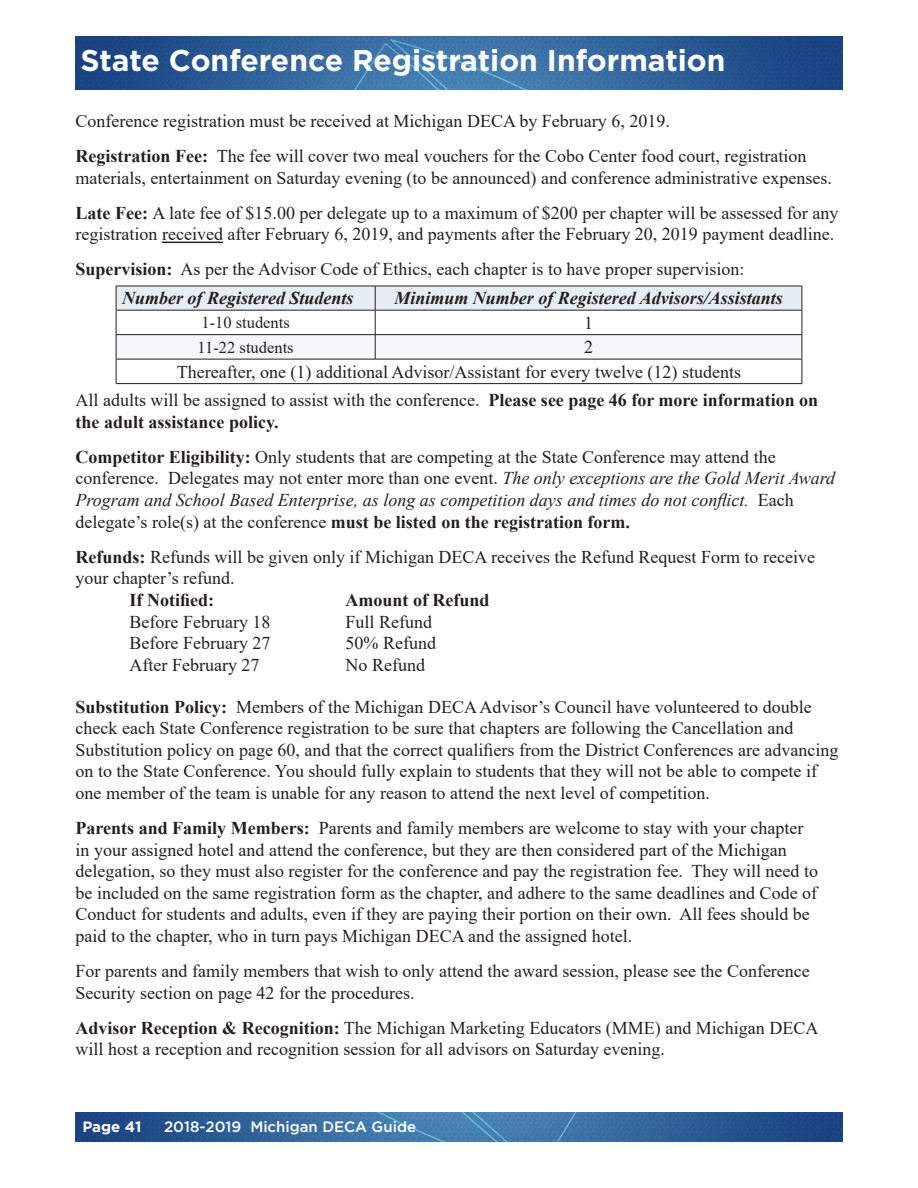
<style>
.page{position:relative;width:918px;height:1188px;background:#fff}
.page>*{position:absolute;margin:0;border:0;box-sizing:border-box;transform-origin:0 0}
.t1{font:700 30px "Gotham";color:#fff}
.Normal__Web{font:18px/21.6px "Times New Roman";color:#231f20}
.Normal__Web-2{font:700 18px/21.6px "Times New Roman";color:#231f20}
.t2{font:italic 700 18px "Times New Roman";color:#231f20}
.t3{font:16.5px "Times New Roman";color:#231f20}
.t4{font:500 15px "Gotham";color:#fff}
.t5{font:700 15px "Gotham";color:#fff}
.s1{font-weight:700}
.s2{font-weight:400}
.s3{font-style:italic}
</style>
<div class="page">
<img style="left:76px;top:1112px;width:766px;height:29px">
<img style="left:76px;top:36px;width:766px;height:54px">
<hr style="left:162px;top:242px;width:61px;height:1px;background:#231f20">
<svg style="left:116px;top:286px;width:687px;height:97px"></svg>
<hr style="left:116px;top:383px;width:259px;height:1px;background:#231f20">
<hr style="left:375px;top:383px;width:427px;height:1px;background:#231f20">
<p class="t1" style="left:80px;top:43px;width:647px">State Conference Registration Information</p>
<p class="Normal__Web" style="left:76px;top:110px;width:596px">Conference registration must be received at Michigan DECA by February 6, 2019.</p>
<p class="Normal__Web" style="left:76px;top:145px;width:758px"><span class="s1">Registration Fee:</span> The fee will cover two meal vouchers for the Cobo Center food court, registration materials, entertainment on Saturday evening (to be announced) and conference administrative expenses.</p>
<p class="Normal__Web" style="left:76px;top:201px;width:764px"><span class="s1">Late Fee:</span> A late fee of $15.00 per delegate up to a maximum of $200 per chapter will be assessed for any registration received after February 6, 2019, and payments after the February 20, 2019 payment deadline.</p>
<p class="Normal__Web" style="left:76px;top:258px;width:670px"><span class="s1">Supervision:</span> As per the Advisor Code of Ethics, each chapter is to have proper supervision:</p>
<p class="t2" style="left:122px;top:286px;width:233px">Number of Registered Students</p>
<p class="t2" style="left:394px;top:286px;width:390px">Minimum Number of Registered Advisors/Assistants</p>
<p class="t3" style="left:201px;top:311px;width:90px">1-10 students</p>
<p class="Normal__Web" style="left:584px;top:311px;width:10px">1</p>
<p class="t3" style="left:198px;top:335px;width:98px">11-22 students</p>
<p class="Normal__Web" style="left:584px;top:336px;width:10px">2</p>
<p class="Normal__Web" style="left:177px;top:360px;width:566px">Thereafter, one (1) additional Advisor/Assistant for every twelve (12) students</p>
<p class="Normal__Web-2" style="left:76px;top:389px;width:744px"><span class="s2">All adults will be assigned to assist with the conference.</span> Please see page 46 for more information on the adult assistance policy.</p>
<p class="Normal__Web" style="left:76px;top:445px;width:761px"><span class="s1">Competitor Eligibility:</span> Only students that are competing at the State Conference may attend the conference. Delegates may not enter more than one event. <span class="s3">The only exceptions are the Gold Merit Award Program and School Based Enterprise, as long as competition days and times do not conflict.</span> Each delegate’s role(s) at the conference <span class="s1">must be listed on the registration form.</span></p>
<p class="Normal__Web" style="left:76px;top:545px;width:741px"><span class="s1">Refunds:</span> Refunds will be given only if Michigan DECA receives the Refund Request Form to receive your chapter’s refund.</p>
<p class="Normal__Web-2" style="left:130px;top:589px;width:86px">If Notified:</p>
<p class="Normal__Web-2" style="left:346px;top:589px;width:145px">Amount of Refund</p>
<p class="Normal__Web" style="left:130px;top:610px;width:142px">Before February 18</p>
<p class="Normal__Web" style="left:346px;top:610px;width:88px">Full Refund</p>
<p class="Normal__Web" style="left:130px;top:632px;width:142px">Before February 27</p>
<p class="Normal__Web" style="left:346px;top:632px;width:92px">50% Refund</p>
<p class="Normal__Web" style="left:130px;top:653px;width:131px">After February 27</p>
<p class="Normal__Web" style="left:346px;top:653px;width:81px">No Refund</p>
<p class="Normal__Web" style="left:76px;top:695px;width:764px"><span class="s1">Substitution Policy:</span> Members of the Michigan DECA Advisor’s Council have volunteered to double check each State Conference registration to be sure that chapters are following the Cancellation and Substitution policy on page 60, and that the correct qualifiers from the District Conferences are advancing on to the State Conference. You should fully explain to students that they will not be able to compete if one member of the team is unable for any reason to attend the next level of competition.</p>
<p class="Normal__Web" style="left:76px;top:817px;width:744px"><span class="s1">Parents and Family Members:</span> Parents and family members are welcome to stay with your chapter in your assigned hotel and attend the conference, but they are then considered part of the Michigan delegation, so they must also register for the conference and pay the registration fee. They will need to be included on the same registration form as the chapter, and adhere to the same deadlines and Code of Conduct for students and adults, even if they are paying their portion on their own. All fees should be paid to the chapter, who in turn pays Michigan DECA and the assigned hotel.</p>
<p class="Normal__Web" style="left:76px;top:960px;width:736px">For parents and family members that wish to only attend the award session, please see the Conference<br>Security section on page 42 for the procedures.</p>
<p class="Normal__Web" style="left:76px;top:1016px;width:744px"><span class="s1">Advisor Reception &amp; Recognition:</span> The Michigan Marketing Educators (MME) and Michigan DECA will host a reception and recognition session for all advisors on Saturday evening.</p>
<p class="t5" style="left:82px;top:1118px;width:61px">Page 41</p>
<p class="t4" style="left:164px;top:1118px;width:254px">2018-2019 Michigan DECA Guide</p>
</div>
